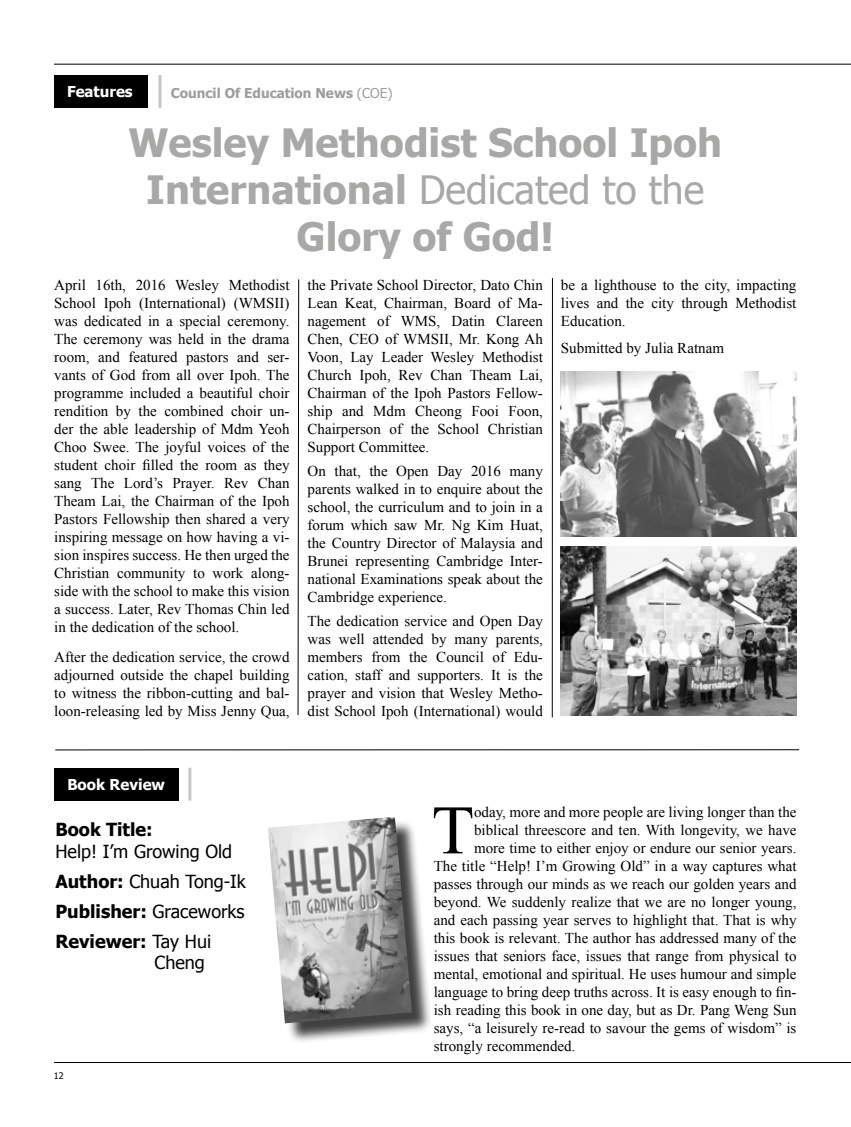
<style>
.page{position:relative;width:851px;height:1127px;background:#fff}
.page>*{position:absolute;margin:0;border:0;box-sizing:border-box;transform-origin:0 0}
.t1{font:69.3px "Times New Roman";color:#000}
.t2{font:700 39px/46.8px "Tahoma";color:#a8a8a7;text-align:center}
.t3{font:18px/30px "Tahoma";color:#000}
.t4{font:700 18px "Tahoma";color:#000}
.t5{font:15px/18px "Times New Roman";color:#000;text-align:justify}
.t6{font:700 15px "Tahoma";color:#fff}
.t7{font:700 13.5px "Tahoma";color:#9d9d9c}
.t8{font:9px "Tahoma";color:#000}
.s1{font-weight:400}
.s2{font-weight:700}
</style>
<div class="page">
<hr style="left:54px;top:64px;width:796px;height:1px;background:#000">
<hr style="left:54px;top:1062px;width:796px;height:1px;background:#000">
<hr style="left:55px;top:749px;width:744px;height:1px;background:#000">
<svg style="left:297px;top:279px;width:2px;height:436px"></svg>
<hr style="left:158px;top:75px;width:3px;height:33px;background:#c6c6c6">
<div style="left:54px;top:75px;width:93px;height:33px;background:#000"></div>
<img style="left:560px;top:371px;width:236px;height:166px">
<img style="left:560px;top:547px;width:236px;height:169px">
<hr style="left:552px;top:278px;width:1px;height:439px;background:#000">
<hr style="left:188px;top:768px;width:3px;height:32px;background:#c6c6c6">
<div style="left:55px;top:768px;width:124px;height:32px;background:#000"></div>
<div style="left:271px;top:819px;width:161px;height:225px;background:#000;opacity:.75"></div>
<img style="left:268px;top:817px;width:144px;height:206px">
<p class="t6" style="left:67px;top:81px;width:67px">Features</p>
<p class="t7" style="left:171px;top:83px;width:223px">Council Of Education News <span class="s1">(COE)</span></p>
<h2 class="t2" style="left:128px;top:117px;width:595px">Wesley Methodist School Ipoh<br>International <span class="s1">Dedicated to the<br></span>Glory of God!</h2>
<p class="t5" style="left:54px;top:276px;width:237px">April 16th, 2016 Wesley Methodist School Ipoh (International) (WMSII) was dedicated in a special ceremony.<br>The ceremony was held in the drama room, and featured pastors and ser&shy;vants of God from all over Ipoh. The programme included a beautiful choir rendition by the combined choir un&shy;der the able leadership of Mdm Yeoh Choo Swee. The joyful voices of the student choir filled the room as they sang The Lord’s Prayer. Rev Chan Theam Lai, the Chairman of the Ipoh Pastors Fellowship then shared a very inspiring message on how having a vi&shy;sion inspires success. He then urged the Christian community to work along&shy;side with the school to make this vision a success. Later, Rev Thomas Chin led in the dedication of the school.</p>
<p class="t5" style="left:54px;top:648px;width:237px">After the dedication service, the crowd adjourned outside the chapel building to witness the ribbon-cutting and bal&shy;loon-releasing led by Miss Jenny Qua,</p>
<p class="t5" style="left:307px;top:276px;width:237px">the Private School Director, Dato Chin Lean Keat, Chairman, Board of Ma&shy;nagement of WMS, Datin Clareen Chen, CEO of WMSII, Mr. Kong Ah Voon, Lay Leader Wesley Methodist Church Ipoh, Rev Chan Theam Lai, Chairman of the Ipoh Pastors Fellow&shy;ship and Mdm Cheong Fooi Foon, Chairperson of the School Christian Support Committee.</p>
<p class="t5" style="left:307px;top:462px;width:237px">On that, the Open Day 2016 many parents walked in to enquire about the school, the curriculum and to join in a forum which saw Mr. Ng Kim Huat, the Country Director of Malaysia and Brunei representing Cambridge Inter&shy;national Examinations speak about the Cambridge experience.</p>
<p class="t5" style="left:307px;top:612px;width:237px">The dedication service and Open Day was well attended by many parents, members from the Council of Edu&shy;cation, staff and supporters. It is the prayer and vision that Wesley Metho&shy;dist School Ipoh (International) would</p>
<p class="t5" style="left:561px;top:276px;width:237px">be a lighthouse to the city, impacting lives and the city through Methodist Education.</p>
<p class="t5" style="left:561px;top:339px;width:164px">Submitted by Julia Ratnam</p>
<p class="t6" style="left:67px;top:774px;width:99px">Book Review</p>
<p class="t4" style="left:55px;top:817px;width:99px">Book Title:</p>
<p class="t3" style="left:55px;top:835px;width:192px">Help! I’m Growing Old<br><span class="s2">Author:</span> Chuah Tong-Ik<br><span class="s2">Publisher:</span> Graceworks<br><span class="s2">Reviewer:</span> Tay Hui</p>
<p class="t3" style="left:154px;top:947px;width:52px">Cheng</p>
<p class="t8" style="left:54px;top:1069px;width:11px">12</p>
<h1 class="t1" style="left:431px;top:783px;width:44px">T</h1>
<p class="t5" style="left:474px;top:803px;width:324px">oday, more and more people are living longer than the</p>
<p class="t5" style="left:474px;top:821px;width:324px">biblical threescore and ten. With longevity, we have</p>
<p class="t5" style="left:474px;top:839px;width:324px">more time to either enjoy or endure our senior years.</p>
<p class="t5" style="left:433px;top:857px;width:364px">The title “Help! I’m Growing Old” in a way captures what</p>
<p class="t5" style="left:433px;top:875px;width:364px">passes through our minds as we reach our golden years and</p>
<p class="t5" style="left:433px;top:893px;width:364px">beyond. We suddenly realize that we are no longer young,</p>
<p class="t5" style="left:433px;top:911px;width:364px">and each passing year serves to highlight that. That is why</p>
<p class="t5" style="left:433px;top:929px;width:364px">this book is relevant. The author has addressed many of the</p>
<p class="t5" style="left:433px;top:947px;width:364px">issues that seniors face, issues that range from physical to</p>
<p class="t5" style="left:433px;top:965px;width:364px">mental, emotional and spiritual. He uses humour and simple</p>
<p class="t5" style="left:433px;top:983px;width:364px">language to bring deep truths across. It is easy enough to fin-</p>
<p class="t5" style="left:433px;top:1001px;width:364px">ish reading this book in one day, but as Dr. Pang Weng Sun</p>
<p class="t5" style="left:433px;top:1019px;width:364px">says, “a leisurely re-read to savour the gems of wisdom” is</p>
<p class="t5" style="left:433px;top:1037px;width:143px">strongly recommended.</p>
</div>
